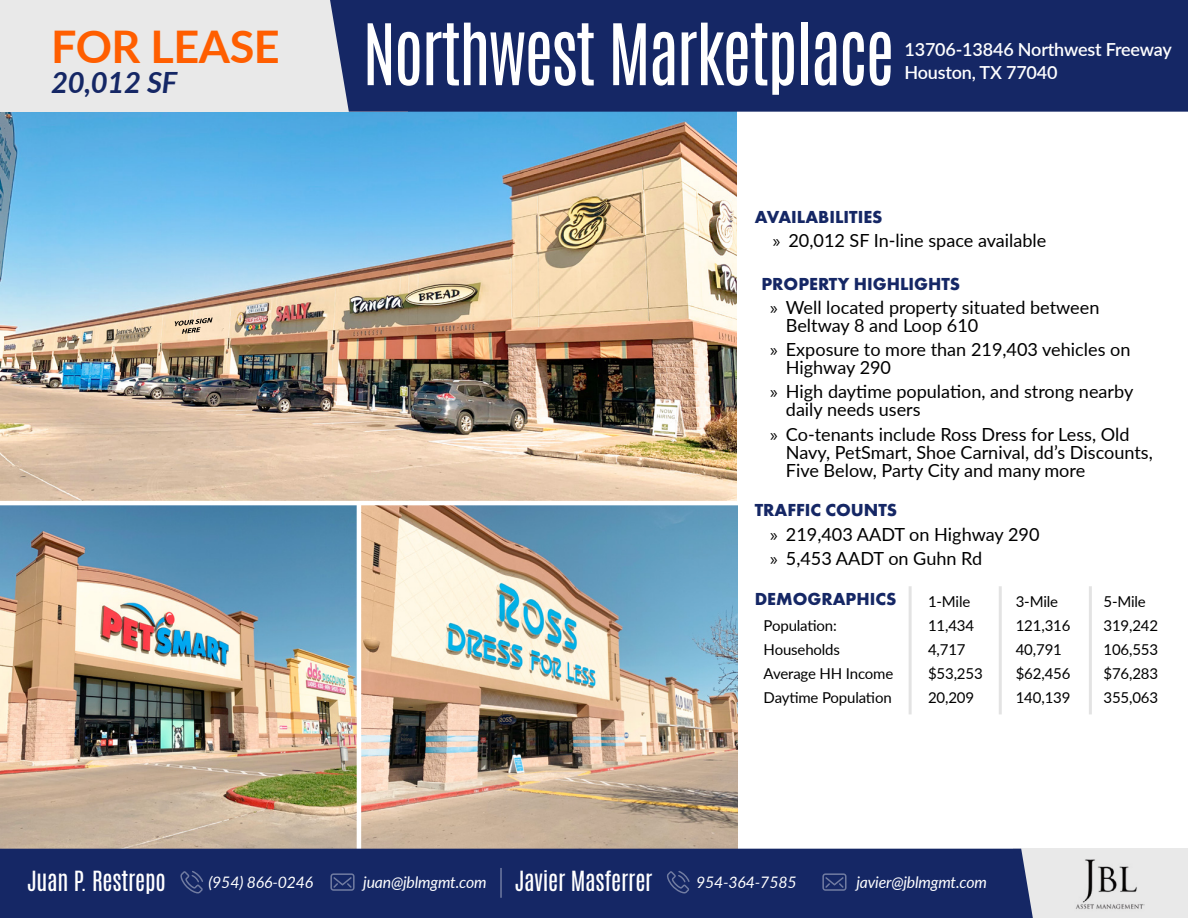
<style>
.page{position:relative;width:1188px;height:918px;background:#fff}
.page>*{position:absolute;margin:0;border:0;box-sizing:border-box;transform-origin:0 0}
.t1{font:72px "Antonio";letter-spacing:-.025em;color:#fff;scale:.92 1}
.t2{font:700 45px "Lato";letter-spacing:-.01em;color:#ff5e00}
.t3{font:italic 700 29.25px "Lato";letter-spacing:-.01em;color:#152765}
.t4{font:23.25px "Antonio";letter-spacing:-.01em;color:#fff}
.t5{font:18.15px/18px "Lato";color:#000}
.t6{font:700 18.15px "Futura PT";color:#152765}
.t7{font:700 18.15px "Futura PT";color:#152765}
.t8{font:600 18px "Lato";letter-spacing:-.01em;color:#fff}
.t9{font:italic 15.9px "Lato";letter-spacing:-.01em;color:#fff}
.t10{font:15px "Lato";letter-spacing:-.01em;color:#000}
.s1{font-family:"Myriad Pro"}
.s2{font-family:"Antonio";font-style:normal;font-size:23.25px}
</style>
<div class="page">
<img style="left:0;top:112px;width:737px;height:737px">
<hr style="left:999px;top:586px;width:3px;height:128px;background:#e3e3e3">
<hr style="left:1089px;top:586px;width:3px;height:128px;background:#e3e3e3">
<hr style="left:909px;top:586px;width:3px;height:128px;background:#e3e3e3">
<hr style="left:0;top:501px;width:738px;height:4px;background:#fff">
<hr style="left:357px;top:503px;width:4px;height:362px;background:#fff">
<svg style="left:175px;top:318px;width:38px;height:16px"></svg>
<div style="left:1013px;top:849px;width:175px;height:69px;background:#e9e9e9"></div>
<div style="left:0;top:0;width:408px;height:112px;background:#e9e9e9"></div>
<div style="left:330px;top:0;width:858px;height:112px;background:#152765"></div>
<div style="left:0;top:849px;width:1033px;height:69px;background:#152765"></div>
<img style="left:1075px;top:859px;width:69px;height:50px">
<svg style="left:180px;top:871px;width:23px;height:23px"></svg>
<svg style="left:667px;top:871px;width:23px;height:23px"></svg>
<svg style="left:330px;top:873px;width:25px;height:18px"></svg>
<svg style="left:822px;top:873px;width:25px;height:18px"></svg>
<hr style="left:500px;top:868px;width:2px;height:30px;background:#fff">
<h2 class="t2" style="left:51px;top:13px;width:230px">FOR LEASE</h2>
<h3 class="t3" style="left:51px;top:61px;width:128px">20,012 SF</h3>
<h1 class="t1" style="left:363px;top:1px;width:579px">Northwest Marketplace</h1>
<p class="t8" style="left:904px;top:37px;width:269px">13706-13846 Northwest Freeway</p>
<p class="t8" style="left:904px;top:59px;width:155px">Houston, TX 77040</p>
<p class="t7" style="left:755px;top:205px;width:129px">AVAILABILITIES</p>
<p class="t5" style="left:773px;top:231px;width:275px"><span class="s1">»</span> 20,012 SF In-line space available</p>
<p class="t6" style="left:762px;top:272px;width:200px">PROPERTY HIGHLIGHTS</p>
<p class="t5" style="left:786px;top:298px;width:315px;text-indent:-16px"><span class="s1">»</span> Well located property situated between<br>Beltway 8 and Loop 610</p>
<p class="t5" style="left:786px;top:340px;width:346px;text-indent:-16px"><span class="s1">»</span> Exposure to more than 219,403 vehicles on<br>Highway 290</p>
<p class="t5" style="left:786px;top:382px;width:349px;text-indent:-16px"><span class="s1">»</span> High daytime population, and strong nearby daily needs users</p>
<p class="t5" style="left:786px;top:424px;width:368px;text-indent:-16px"><span class="s1">»</span> Co-tenants include Ross Dress for Less, Old<br>Navy, PetSmart, Shoe Carnival, dd’s Discounts,<br>Five Below, Party City and many more</p>
<p class="t6" style="left:755px;top:499px;width:144px">TRAFFIC COUNTS</p>
<p class="t5" style="left:770px;top:522px;width:271px;line-height:24.2px"><span class="s1">»</span> 219,403 AADT on Highway 290 <span class="s1">»</span> 5,453 AADT on Guhn Rd</p>
<p class="t7" style="left:755px;top:587px;width:143px">DEMOGRAPHICS</p>
<p class="t10" style="left:928px;top:591px;width:44px">1-Mile</p>
<p class="t10" style="left:1016px;top:591px;width:44px">3-Mile</p>
<p class="t10" style="left:1104px;top:591px;width:44px">5-Mile</p>
<p class="t10" style="left:764px;top:615px;width:75px">Population:</p>
<p class="t10" style="left:928px;top:615px;width:48px">11,434</p>
<p class="t10" style="left:1016px;top:615px;width:56px">121,316</p>
<p class="t10" style="left:1104px;top:615px;width:56px">319,242</p>
<p class="t10" style="left:764px;top:639px;width:78px">Households</p>
<p class="t10" style="left:928px;top:639px;width:39px">4,717</p>
<p class="t10" style="left:1016px;top:639px;width:48px">40,791</p>
<p class="t10" style="left:1104px;top:639px;width:56px">106,553</p>
<p class="t10" style="left:764px;top:663px;width:131px">Average HH Income</p>
<p class="t10" style="left:928px;top:663px;width:56px">$53,253</p>
<p class="t10" style="left:1016px;top:663px;width:56px">$62,456</p>
<p class="t10" style="left:1104px;top:663px;width:56px">$76,283</p>
<p class="t10" style="left:764px;top:687px;width:130px">Daytime Population</p>
<p class="t10" style="left:928px;top:687px;width:48px">20,209</p>
<p class="t10" style="left:1016px;top:687px;width:56px">140,139</p>
<p class="t10" style="left:1104px;top:687px;width:56px">355,063</p>
<p class="t4" style="left:27px;top:864px;width:140px">Juan P. Restrepo</p>
<p class="t9" style="left:208px;top:870px;width:107px">(954) 866-0246</p>
<p class="t9" style="left:363px;top:870px;width:291px">juan@jblmgmt.com <span class="s2">Javier Masferrer</span></p>
<p class="t9" style="left:696px;top:870px;width:102px">954-364-7585</p>
<p class="t9" style="left:856px;top:870px;width:132px">javier@jblmgmt.com</p>
</div>
